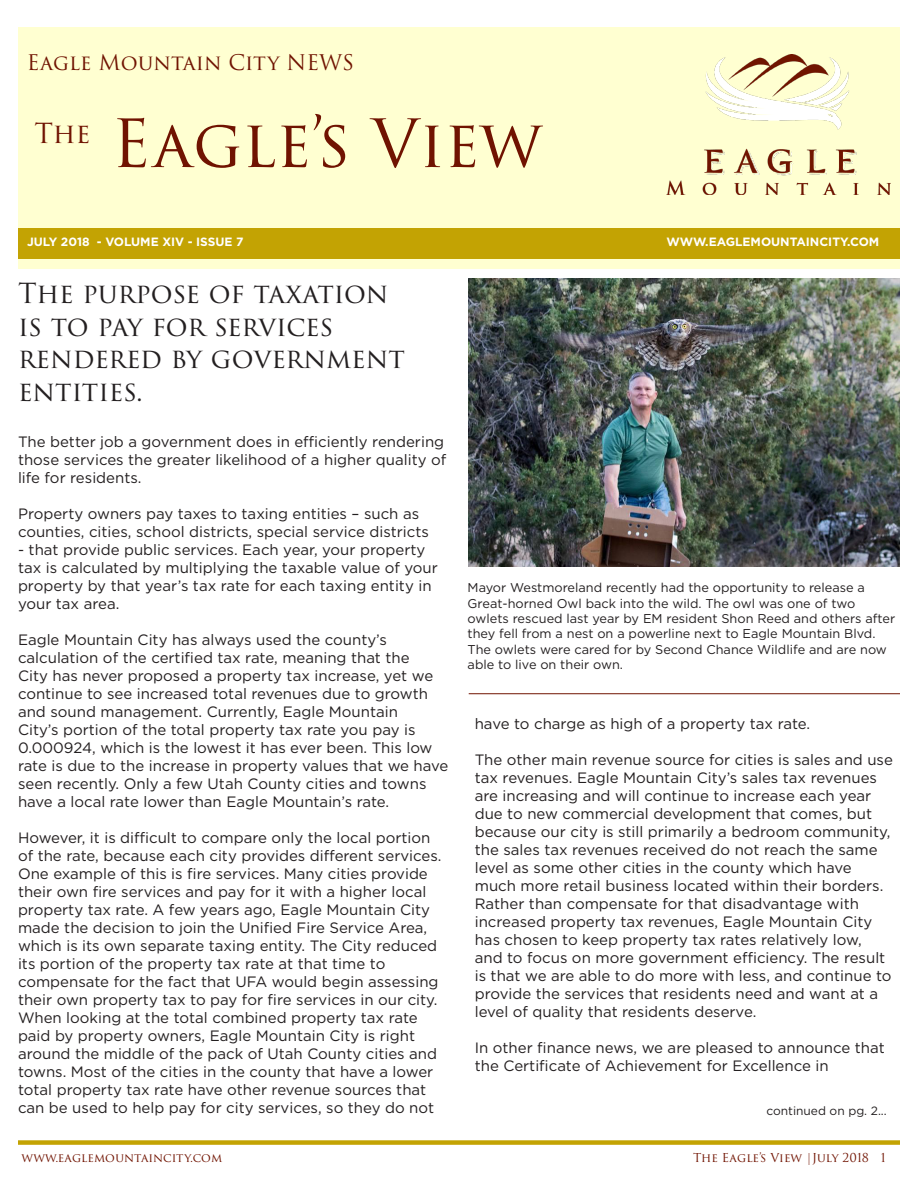
<style>
.page{position:relative;width:918px;height:1188px;background:#fff}
.page>*{position:absolute;margin:0;border:0;box-sizing:border-box;transform-origin:0 0}
.t1{font:64.65px "Trajan Pro 3";color:#701301}
.t2{font:27px/32.4px "Trajan Pro 3";letter-spacing:-.01em;color:#231f20}
.t3{font:27px "Trajan Pro 3";color:#701301}
.t4{font:21px "Trajan Pro 3";color:#701301}
.t5{font:15px/18px "Gotham";color:#231f20}
.t6{font:12.75px/15.3px "Gotham";color:#231f20}
.t7{font:700 12px "Gotham";color:#fff}
.t8{font:12px "Trajan Pro 3";color:#701301}
.t9{font:12px "Gotham";color:#231f20}
</style>
<div class="page">
<div style="left:18px;top:1140px;width:882px;height:5px;background:#c3a303"></div>
<hr style="left:469px;top:693px;width:431px;height:1px;background:#701301">
<div style="left:18px;top:27px;width:882px;height:241px;background:#ffffd1"></div>
<div style="left:18px;top:228px;width:882px;height:30px;background:#c3a303"></div>
<img style="left:667px;top:55px;width:224px;height:139px">
<img style="left:469px;top:279px;width:431px;height:287px">
<p class="t4" style="left:27px;top:48px;width:329px">Eagle Mountain City NEWS</p>
<p class="t3" style="left:35px;top:115px;width:57px">The</p>
<p class="t1" style="left:111px;top:99px;width:432px">Eagle’s View</p>
<p class="t7" style="left:27px;top:234px;width:218px">JULY 2018 - VOLUME XIV - ISSUE 7</p>
<p class="t7" style="left:666px;top:234px;width:214px">WWW.EAGLEMOUNTAINCITY.COM</p>
<p class="t2" style="left:18px;top:279px;width:389px">The purpose of taxation is to pay for services rendered by government entities.</p>
<p class="t5" style="left:18px;top:433px;width:430px">The better job a government does in efficiently rendering those services the greater likelihood of a higher quality of life for residents.</p>
<p class="t5" style="left:18px;top:505px;width:412px">Property owners pay taxes to taxing entities – such as counties, cities, school districts, special service districts</p>
<p class="t5" style="left:18px;top:541px;width:421px">- that provide public services. Each year, your property tax is calculated by multiplying the taxable value of your property by that year’s tax rate for each taxing entity in your tax area.</p>
<p class="t5" style="left:18px;top:631px;width:432px">Eagle Mountain City has always used the county’s calculation of the certified tax rate, meaning that the<br>City has never proposed a property tax increase, yet we continue to see increased total revenues due to growth and sound management. Currently, Eagle Mountain<br>City’s portion of the total property tax rate you pay is 0.000924, which is the lowest it has ever been. This low rate is due to the increase in property values that we have seen recently. Only a few Utah County cities and towns have a local rate lower than Eagle Mountain’s rate.</p>
<p class="t5" style="left:18px;top:829px;width:425px">However, it is difficult to compare only the local portion of the rate, because each city provides different services.<br>One example of this is fire services. Many cities provide their own fire services and pay for it with a higher local property tax rate. A few years ago, Eagle Mountain City made the decision to join the Unified Fire Service Area, which is its own separate taxing entity. The City reduced its portion of the property tax rate at that time to compensate for the fact that UFA would begin assessing their own property tax to pay for fire services in our city.<br>When looking at the total combined property tax rate paid by property owners, Eagle Mountain City is right around the middle of the pack of Utah County cities and towns. Most of the cities in the county that have a lower total property tax rate have other revenue sources that can be used to help pay for city services, so they do not</p>
<p class="t6" style="left:468px;top:580px;width:429px">Mayor Westmoreland recently had the opportunity to release a Great-horned Owl back into the wild. The owl was one of two owlets rescued last year by EM resident Shon Reed and others after they fell from a nest on a powerline next to Eagle Mountain Blvd.<br>The owlets were cared for by Second Chance Wildlife and are now able to live on their own.</p>
<p class="t5" style="left:475px;top:715px;width:337px">have to charge as high of a property tax rate.</p>
<p class="t5" style="left:475px;top:751px;width:420px">The other main revenue source for cities is sales and use tax revenues. Eagle Mountain City’s sales tax revenues are increasing and will continue to increase each year due to new commercial development that comes, but because our city is still primarily a bedroom community, the sales tax revenues received do not reach the same level as some other cities in the county which have much more retail business located within their borders.<br>Rather than compensate for that disadvantage with increased property tax revenues, Eagle Mountain City has chosen to keep property tax rates relatively low, and to focus on more government efficiency. The result is that we are able to do more with less, and continue to provide the services that residents need and want at a level of quality that residents deserve.</p>
<p class="t5" style="left:475px;top:1039px;width:412px">In other finance news, we are pleased to announce that the Certificate of Achievement for Excellence in</p>
<p class="t9" style="left:766px;top:1103px;width:122px">continued on pg. 2...</p>
<p class="t8" style="left:22px;top:1150px;width:202px">www.eaglemountaincity.com</p>
<p class="t8" style="left:693px;top:1150px;width:194px">The Eagle’s View |July 2018 1</p>
</div>
